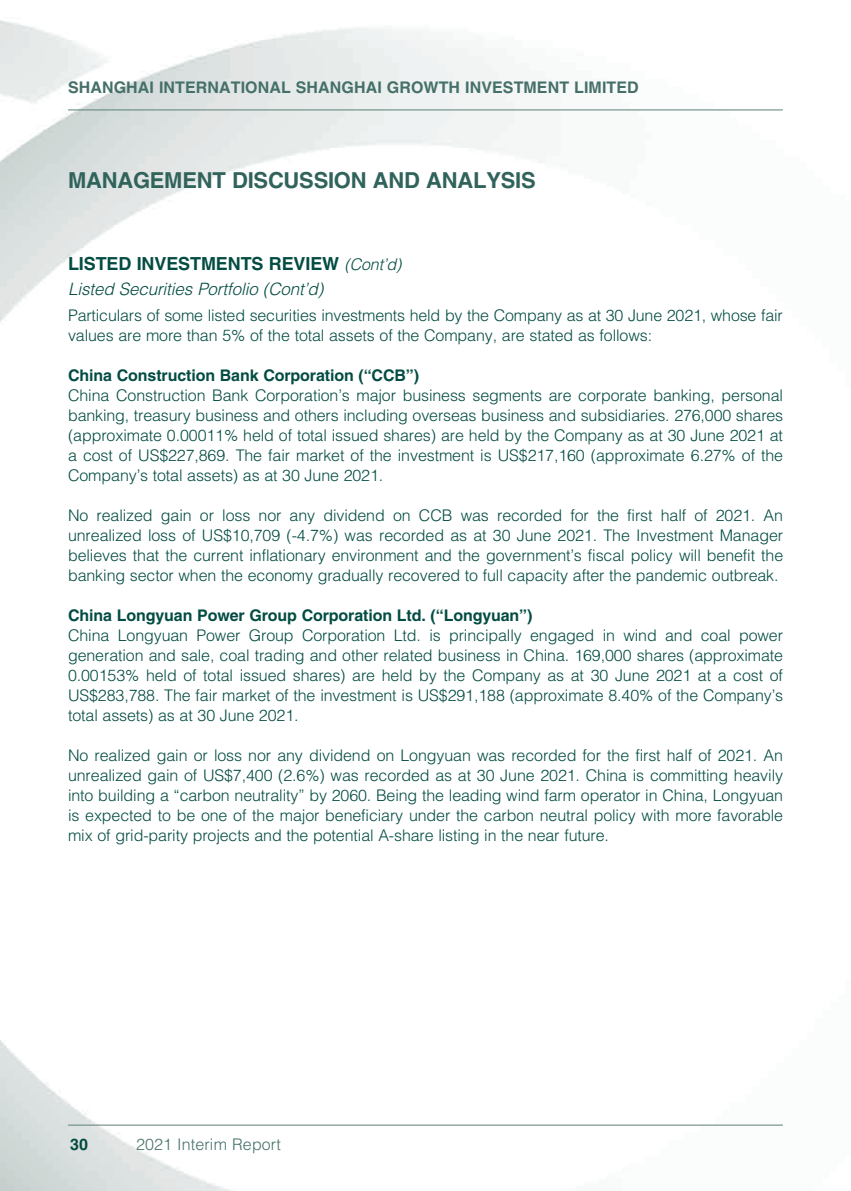
<style>
.page{position:relative;width:851px;height:1191px;background:#fff}
.page>*{position:absolute;margin:0;border:0;box-sizing:border-box;transform-origin:0 0}
.t1{font:700 22px "Helvetica LT Std";letter-spacing:-.01em;color:#30635b}
.t2{font:700 18px "Helvetica LT Std";letter-spacing:-.005em;color:#034c42}
.t3{font:italic 300 17px "Helvetica LT Std";letter-spacing:-.005em;color:#034c42}
.t4{font:300 16px/20px "Helvetica LT Std";letter-spacing:-.005em;color:#034c42;text-align:justify}
.t5{font:700 16px "Helvetica LT Std";letter-spacing:-.005em;color:#034c42}
.t6{font:700 16px "Helvetica LT Std";letter-spacing:.005em;color:#457069}
.t7{font:300 16px "Helvetica LT Std";letter-spacing:.01em;color:#457069}
.s1{font-weight:300;font-style:italic;font-size:16px}
</style>
<div class="page">
<hr style="left:68px;top:1124px;width:714px;height:1px;background:#5c7f79">
<hr style="left:68px;top:109px;width:714px;height:1px;background:#5c7f79">
<p class="t6" style="left:68px;top:77px;width:572px">SHANGHAI INTERNATIONAL SHANGHAI GROWTH INVESTMENT LIMITED</p>
<h1 class="t1" style="left:68px;top:167px;width:469px">MANAGEMENT DISCUSSION AND ANALYSIS</h1>
<p class="t2" style="left:68px;top:253px;width:335px">LISTED INVESTMENTS REVIEW <span class="s1">(Cont’d)</span></p>
<p class="t3" style="left:68px;top:279px;width:257px">Listed Securities Portfolio (Cont’d)</p>
<p class="t4" style="left:68px;top:305px;width:716px">Particulars of some listed securities investments held by the Company as at 30 June 2021, whose fair values are more than 5% of the total assets of the Company, are stated as follows:</p>
<p class="t5" style="left:68px;top:365px;width:352px">China Construction Bank Corporation (“CCB”)</p>
<p class="t4" style="left:68px;top:385px;width:716px">China Construction Bank Corporation’s major business segments are corporate banking, personal banking, treasury business and others including overseas business and subsidiaries. 276,000 shares (approximate 0.00011% held of total issued shares) are held by the Company as at 30 June 2021 at a cost of US$227,869. The fair market of the investment is US$217,160 (approximate 6.27% of the Company’s total assets) as at 30 June 2021.</p>
<p class="t4" style="left:68px;top:505px;width:716px">No realized gain or loss nor any dividend on CCB was recorded for the first half of 2021. An unrealized loss of US$10,709 (-4.7%) was recorded as at 30 June 2021. The Investment Manager believes that the current inflationary environment and the government’s fiscal policy will benefit the banking sector when the economy gradually recovered to full capacity after the pandemic outbreak.</p>
<p class="t5" style="left:68px;top:605px;width:466px">China Longyuan Power Group Corporation Ltd. (“Longyuan”)</p>
<p class="t4" style="left:68px;top:625px;width:716px">China Longyuan Power Group Corporation Ltd. is principally engaged in wind and coal power generation and sale, coal trading and other related business in China. 169,000 shares (approximate 0.00153% held of total issued shares) are held by the Company as at 30 June 2021 at a cost of US$283,788. The fair market of the investment is US$291,188 (approximate 8.40% of the Company’s total assets) as at 30 June 2021.</p>
<p class="t4" style="left:68px;top:745px;width:716px">No realized gain or loss nor any dividend on Longyuan was recorded for the first half of 2021. An unrealized gain of US$7,400 (2.6%) was recorded as at 30 June 2021. China is committing heavily into building a “carbon neutrality” by 2060. Being the leading wind farm operator in China, Longyuan is expected to be one of the major beneficiary under the carbon neutral policy with more favorable mix of grid-parity projects and the potential A-share listing in the near future.</p>
<p class="t5" style="left:70px;top:1135px;width:19px">30</p>
<p class="t7" style="left:136px;top:1134px;width:146px">2021 Interim Report</p>
</div>
